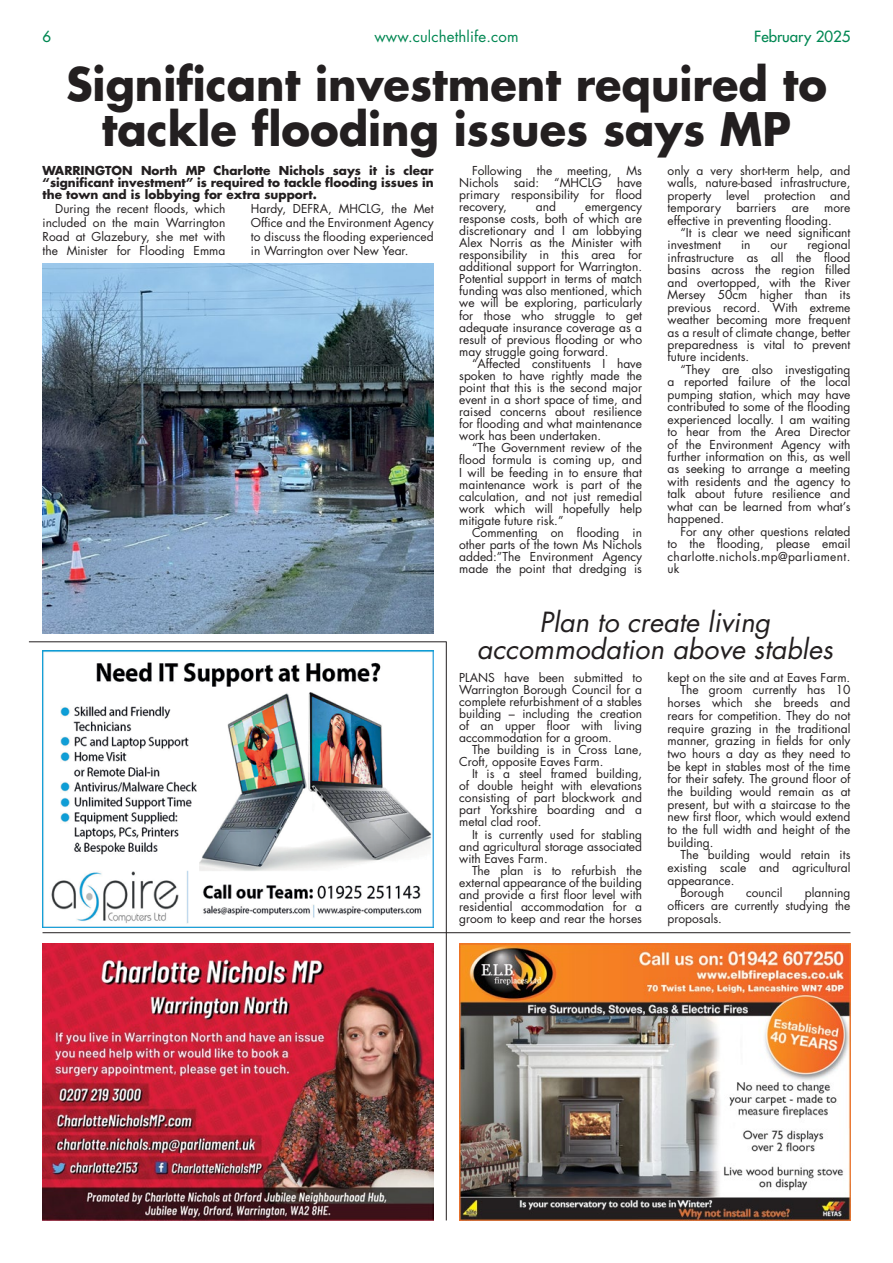
<style>
.page{position:relative;width:893px;height:1263px;background:#fff}
.page>*{position:absolute;margin:0;border:0;box-sizing:border-box;transform-origin:0 0}
.t1{font:700 45px/45px "Futura Std";color:#231f20;text-align:center;scale:.96 1}
.t2{font:italic 27px/27px "Futura Std";color:#231f20;text-align:center}
.t3{font:15px "Futura Std";letter-spacing:.01em;color:#008752}
.t4{font:500 15px "Futura Std";color:#008752}
.t5{font:12px/12px "Futura Std";color:#231f20;text-align:justify}
.t6{font:700 12px/12px "Futura Std";color:#231f20;text-align:justify}
</style>
<div class="page">
<hr style="left:43px;top:932px;width:807px;height:1px;background:#231f20">
<hr style="left:29px;top:641px;width:417px;height:1px;background:#231f20">
<hr style="left:446px;top:642px;width:1px;height:578px;background:#231f20">
<img style="left:43px;top:651px;width:391px;height:276px">
<img style="left:42px;top:944px;width:392px;height:276px">
<img style="left:459px;top:944px;width:392px;height:276px">
<img style="left:43px;top:264px;width:391px;height:370px">
<p class="t4" style="left:43px;top:27px;width:10px">6</p>
<p class="t3" style="left:374px;top:27px;width:146px">www.culchethlife.com</p>
<p class="t4" style="left:754px;top:27px;width:98px">February 2025</p>
<h1 class="t1" style="left:66px;top:61px;width:794px">Significant investment required to tackle flooding issues says MP</h1>
<p class="t6" style="left:43px;top:164px;width:393px">WARRINGTON North MP Charlotte Nichols says it is clear “significant investment” is required to tackle flooding issues in the town and is lobbying for extra support.</p>
<p class="t5" style="left:43px;top:202px;width:184px;line-height:14.1px;text-indent:13px">During the recent floods, which included on the main Warrington Road at Glazebury, she met with the Minister for Flooding Emma</p>
<p class="t5" style="left:459px;top:164px;width:184px;text-indent:13px">Following the meeting, Ms<br>Nichols</p>
<p class="t5" style="left:668px;top:164px;width:184px;line-height:12.5px">only a very short-term help, and walls, nature-based infrastructure, property level protection and temporary</p>
<p class="t5" style="left:459px;top:176px;width:184px;text-indent:158px">have primary responsibility for flood recovery,</p>
<p class="t5" style="left:514px;top:176px;width:27px">said:</p>
<p class="t5" style="left:554px;top:176px;width:49px">“MHCLG</p>
<p class="t5" style="left:536px;top:201px;width:22px">and</p>
<p class="t5" style="left:736px;top:202px;width:42px">barriers</p>
<p class="t5" style="left:792px;top:202px;width:19px">are</p>
<p class="t5" style="left:251px;top:202px;width:184px;line-height:14.1px">Hardy, DEFRA, MHCLG, the Met Office and the Environment Agency to discuss the flooding experienced in Warrington over New Year.</p>
<p class="t5" style="left:459px;top:201px;width:184px;text-indent:126px">emergency response costs, both of which are discretionary and I am lobbying Alex Norris as the Minister with responsibility in this area for additional support for Warrington.<br>Potential support in terms of match funding was also mentioned, which we will be exploring, particularly for those who struggle to get adequate insurance coverage as a result of previous flooding or who may struggle going forward.</p>
<p class="t5" style="left:459px;top:358px;width:184px;text-indent:13px">“Affected constituents I have spoken to have rightly made the point that this is the second major event in a short space of time, and raised concerns about resilience for flooding and what maintenance work has been undertaken.</p>
<p class="t5" style="left:459px;top:442px;width:184px;text-indent:13px">“The Government review of the flood formula is coming up, and I will be feeding in to ensure that maintenance work is part of the calculation, and not just remedial work which will hopefully help mitigate future risk.”</p>
<p class="t5" style="left:459px;top:527px;width:184px;text-indent:13px">Commenting on flooding in other parts of the town Ms Nichols added:”The Environment Agency made the point that dredging is</p>
<p class="t5" style="left:668px;top:202px;width:184px;line-height:12.5px;text-indent:157px">more effective in preventing flooding.</p>
<p class="t5" style="left:668px;top:226px;width:184px;line-height:12.5px;text-indent:13px">“It is clear we need significant investment</p>
<p class="t5" style="left:668px;top:239px;width:184px;line-height:12.5px;text-indent:140px">regional infrastructure as all the flood basins across the region filled and overtopped, with the River Mersey 50cm higher than its previous record. With extreme weather becoming more frequent as a result of climate change, better preparedness is vital to prevent future incidents.</p>
<p class="t5" style="left:668px;top:363px;width:184px;line-height:12.5px;text-indent:13px">“They are also investigating a reported failure of the local pumping station, which may have contributed to some of the flooding experienced locally. I am waiting to hear from the Area Director of the Environment Agency with further information on this, as well as seeking to arrange a meeting with residents and the agency to talk about future resilience and what can be learned from what’s happened.</p>
<p class="t5" style="left:668px;top:525px;width:184px;line-height:12.5px;text-indent:13px">For any other questions related to the flooding, please email charlotte.nichols.mp@parliament. uk</p>
<p class="t5" style="left:741px;top:239px;width:11px">in</p>
<p class="t5" style="left:770px;top:239px;width:18px">our</p>
<h2 class="t2" style="left:477px;top:609px;width:358px">Plan to create living accommodation above stables</h2>
<p class="t5" style="left:459px;top:672px;width:184px">PLANS have been submitted to Warrington Borough Council for a complete refurbishment of a stables building – including the creation of an upper floor with living accommodation for a groom.</p>
<p class="t5" style="left:459px;top:744px;width:184px;text-indent:13px">The building is in Cross Lane,<br>Croft, opposite Eaves Farm.</p>
<p class="t5" style="left:459px;top:768px;width:184px;text-indent:13px">It is a steel framed building, of double height with elevations consisting of part blockwork and part Yorkshire boarding and a metal clad roof.</p>
<p class="t5" style="left:459px;top:828px;width:184px;text-indent:13px">It is currently used for stabling and agricultural storage associated with Eaves Farm.</p>
<p class="t5" style="left:459px;top:864px;width:184px;text-indent:13px">The plan is to refurbish the external appearance of the building and provide a first floor level with residential accommodation for a groom to keep and rear the horses</p>
<p class="t5" style="left:668px;top:671px;width:184px">kept on the site and at Eaves Farm.</p>
<p class="t5" style="left:680px;top:684px;width:172px">The groom currently has 10</p>
<p class="t5" style="left:668px;top:697px;width:184px">horses which she breeds and</p>
<p class="t5" style="left:668px;top:709px;width:184px">rears for competition. They do not</p>
<p class="t5" style="left:668px;top:722px;width:184px">require grazing in the traditional</p>
<p class="t5" style="left:668px;top:735px;width:184px">manner, grazing in fields for only</p>
<p class="t5" style="left:668px;top:748px;width:184px">two hours a day as they need to</p>
<p class="t5" style="left:668px;top:760px;width:184px">be kept in stables most of the time</p>
<p class="t5" style="left:668px;top:773px;width:184px">for their safety. The ground floor of</p>
<p class="t5" style="left:668px;top:786px;width:184px">the building would remain as at</p>
<p class="t5" style="left:668px;top:798px;width:184px">present, but with a staircase to the</p>
<p class="t5" style="left:668px;top:811px;width:184px">new first floor, which would extend</p>
<p class="t5" style="left:668px;top:824px;width:184px">to the full width and height of the</p>
<p class="t5" style="left:668px;top:836px;width:47px">building.</p>
<p class="t5" style="left:680px;top:849px;width:172px">The building would retain its</p>
<p class="t5" style="left:668px;top:862px;width:184px">existing scale and agricultural</p>
<p class="t5" style="left:668px;top:874px;width:68px">appearance.</p>
<p class="t5" style="left:680px;top:887px;width:45px">Borough</p>
<p class="t5" style="left:746px;top:887px;width:38px">council</p>
<p class="t5" style="left:668px;top:887px;width:184px;line-height:12.8px;text-indent:137px">planning officers are currently studying the proposals.</p>
</div>
